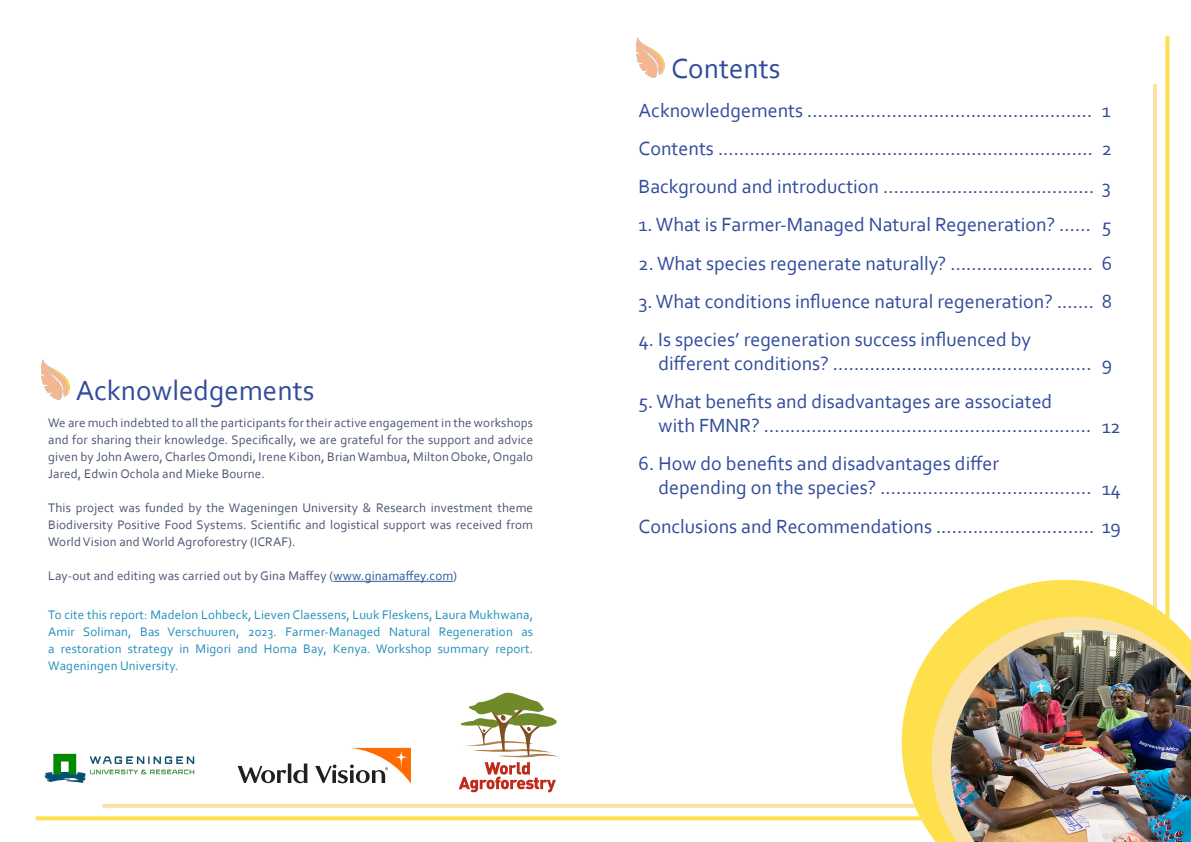
<style>
.page{position:relative;width:1191px;height:842px;background:#fff}
.page>*{position:absolute;margin:0;border:0;box-sizing:border-box;transform-origin:0 0}
.t1{font:29px "Corbel";color:#314c9c}
.t2{font:20px/24px "Corbel";color:#314c9c}
.t3{font:13px/17px "Corbel";letter-spacing:.01em;color:#4c5574;text-align:justify}
.t4{font:13px/17px "Corbel";letter-spacing:.01em;color:#2390bb;text-align:justify}
.s1{color:#275b9b}
</style>
<div class="page">
<svg style="left:1165px;top:36px;width:4px;height:544px;background:#fee361"></svg>
<hr style="left:1153px;top:84px;width:4px;height:539px;background:#fbe1a6">
<svg style="left:36px;top:816px;width:865px;height:4px;background:#fee25b"></svg>
<hr style="left:102px;top:804px;width:945px;height:4px;background:#fbe1a6">
<svg style="left:901px;top:580px;width:269px;height:256px;fill:#fee04c"></svg>
<svg style="left:931px;top:617px;width:251px;height:225px;background:#fce27c"></svg>
<img style="left:950px;top:630px;width:241px;height:212px">
<hr style="left:333px;top:581px;width:120px;height:1px;background:#275b9b">
<img style="left:44px;top:753px;width:151px;height:30px">
<svg style="left:459px;top:692px;width:100px;height:100px"></svg>
<svg style="left:238px;top:748px;width:173px;height:36px"></svg>
<img style="left:636px;top:37px;width:28px;height:41px">
<img style="left:41px;top:359px;width:28px;height:41px">
<h1 class="t1" style="left:76px;top:372px;width:240px">Acknowledgements</h1>
<p class="t3" style="left:48px;top:414px;width:486px">We are much indebted to all the participants for their active engagement in the workshops and for sharing their knowledge. Specifically, we are grateful for the support and advice given by John Awero, Charles Omondi, Irene Kibon, Brian Wambua, Milton Oboke, Ongalo Jared, Edwin Ochola and Mieke Bourne.</p>
<p class="t3" style="left:48px;top:499px;width:486px">This project was funded by the Wageningen University &amp; Research investment theme Biodiversity Positive Food Systems. Scientific and logistical support was received from World Vision and World Agroforestry (ICRAF).</p>
<p class="t3" style="left:48px;top:567px;width:410px">Lay-out and editing was carried out by Gina Maffey (<span class="s1">www.ginamaffey.com</span>)</p>
<p class="t4" style="left:48px;top:605px;width:486px">To cite this report: Madelon Lohbeck, Lieven Claessens, Luuk Fleskens, Laura Mukhwana, Amir Soliman, Bas Verschuuren, 2023. Farmer-Managed Natural Regeneration as a restoration strategy in Migori and Homa Bay, Kenya. Workshop summary report.<br>Wageningen University.</p>
<h1 class="t1" style="left:671px;top:50px;width:111px">Contents</h1>
<p class="t2" style="left:638px;top:91px;width:475px;line-height:38.2px">Acknowledgements ......................................................<br>Contents ....................................................................... 2<br>Background and introduction ........................................ 3</p>
<p class="t2" style="left:638px;top:212px;width:454px">1. What is Farmer-Managed Natural Regeneration? ......</p>
<p class="t2" style="left:638px;top:251px;width:475px">2. What species regenerate naturally? ........................... 6</p>
<p class="t2" style="left:638px;top:289px;width:475px">3. What conditions influence natural regeneration? ....... 8</p>
<p class="t2" style="left:658px;top:327px;width:434px;text-indent:-20px">4. Is species’ regeneration success influenced by different conditions? .................................................</p>
<p class="t2" style="left:658px;top:389px;width:434px;text-indent:-20px">5. What benefits and disadvantages are associated with FMNR? ..............................................................</p>
<p class="t2" style="left:658px;top:451px;width:434px;text-indent:-20px">6. How do benefits and disadvantages differ depending on the species? ........................................</p>
<p class="t2" style="left:638px;top:513px;width:484px">Conclusions and Recommendations .............................. 19</p>
<p class="t2" style="left:1101px;top:98px;width:10px">1</p>
<p class="t2" style="left:1101px;top:212px;width:11px">5</p>
<p class="t2" style="left:1101px;top:351px;width:12px">9</p>
<p class="t2" style="left:1101px;top:413px;width:21px">12</p>
<p class="t2" style="left:1101px;top:476px;width:21px">14</p>
</div>
